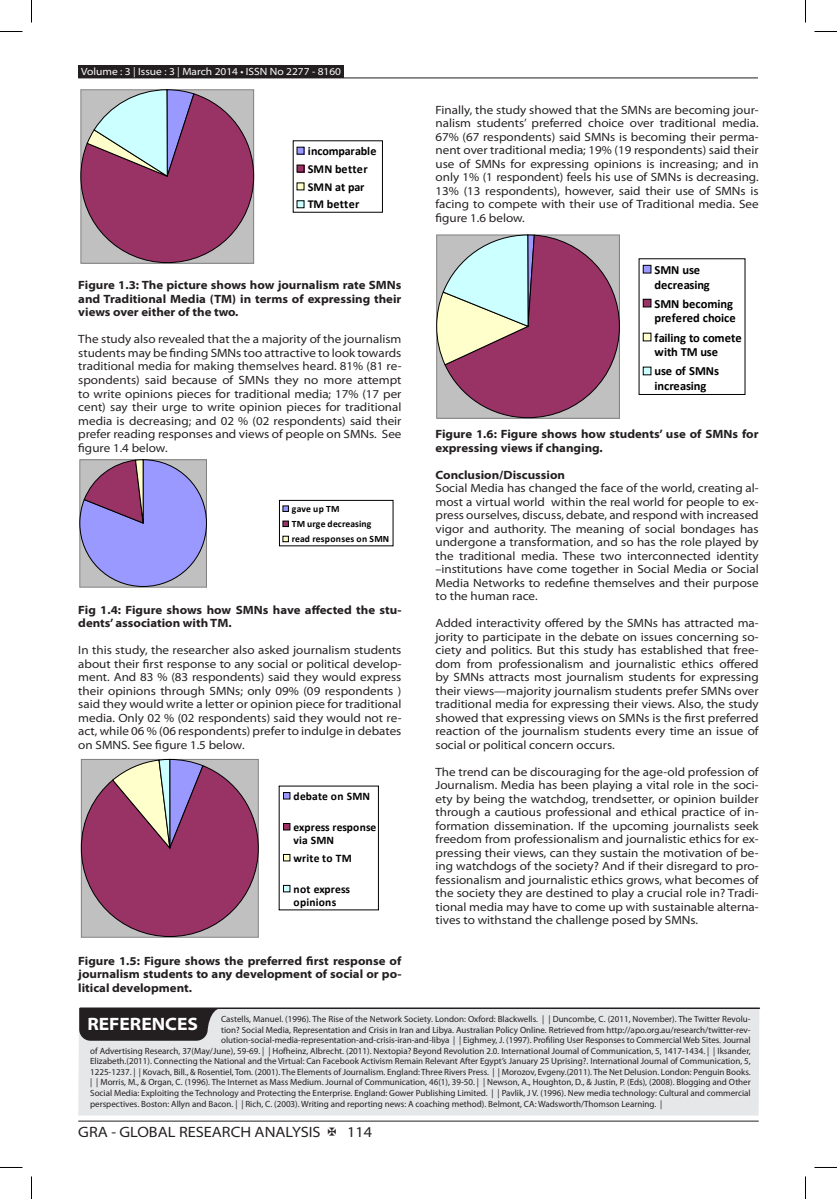
<style>
.page{position:relative;width:837px;height:1199px;background:#fff}
.page>*{position:absolute;margin:0;border:0;box-sizing:border-box;transform-origin:0 0}
.GRA_Bold{font:700 semi-expanded 18px "Myriad Pro";color:#fff}
.t1{font:semi-expanded 15px "Myriad Pro";color:#231f20}
.t2{font:700 12.45px/14.9px "Calibri";letter-spacing:-.015em;color:#000}
.t3{font:700 12.15px/17.9px "Calibri";color:#000}
.GRA_Body_Text{font:semi-expanded 12px/13.5px "Myriad Pro";color:#231f20;text-align:justify}
.GRA_Bold-2{font:700 semi-expanded 12px/13.5px "Myriad Pro";color:#231f20;text-align:justify}
.t4{font:700 11.55px/13.6px "Calibri";letter-spacing:.02em;color:#000}
.t5{font:semi-expanded 10.5px "Myriad Pro";color:#fff}
.t6{font:700 9.6px/15.1px "Calibri";letter-spacing:.01em;color:#000}
.t7{font:9px "Myriad Pro";color:#231f20}
</style>
<div class="page">
<hr style="left:78px;top:1120px;width:681px;height:1px;background:#231f20">
<div style="left:78px;top:65px;width:266px;height:13px;background:#231f20"></div>
<hr style="left:78px;top:78px;width:680px;height:1px;background:#231f20">
<div style="left:78px;top:1007px;width:681px;height:108px;background:#e6e7e9"></div>
<hr style="left:80px;top:1007px;width:679px;height:1px;background:#231f20">
<svg style="left:79px;top:1008px;width:142px;height:32px;background:#343031"></svg>
<svg style="left:80px;top:89px;width:174px;height:174px;background:#a36e8e"></svg>
<div style="left:297px;top:147px;width:7px;height:7px;background:#99f"></div>
<div style="left:297px;top:165px;width:7px;height:7px;background:#936"></div>
<div style="left:297px;top:183px;width:7px;height:7px;background:#ffc"></div>
<div style="left:297px;top:201px;width:7px;height:7px;background:#cff"></div>
<svg style="left:79px;top:459px;width:128px;height:128px;background:#9a8dd1"></svg>
<div style="left:279px;top:500px;width:114px;height:46px;border:1px solid #000"></div>
<svg style="left:283px;top:505px;width:6px;height:6px"></svg>
<div style="left:283px;top:520px;width:6px;height:7px;border:1px solid #000"></div>
<svg style="left:283px;top:536px;width:6px;height:6px"></svg>
<svg style="left:81px;top:758px;width:178px;height:179px;background:#a36485"></svg>
<div style="left:283px;top:792px;width:7px;height:7px;background:#99f"></div>
<div style="left:283px;top:792px;width:7px;height:7px;border:1px solid #000"></div>
<div style="left:283px;top:823px;width:7px;height:6px;background:#936"></div>
<div style="left:283px;top:823px;width:7px;height:7px;border:1px solid #000"></div>
<div style="left:283px;top:854px;width:7px;height:6px;background:#ffc"></div>
<div style="left:283px;top:854px;width:7px;height:7px;border:1px solid #000"></div>
<div style="left:283px;top:885px;width:7px;height:6px;background:#cff"></div>
<div style="left:283px;top:885px;width:7px;height:7px;border:1px solid #000"></div>
<svg style="left:436px;top:234px;width:184px;height:184px;background:#ac7f95"></svg>
<div style="left:643px;top:265px;width:8px;height:8px;background:#99f"></div>
<div style="left:643px;top:265px;width:8px;height:8px;border:1px solid #000"></div>
<div style="left:643px;top:299px;width:8px;height:8px;background:#936"></div>
<div style="left:643px;top:299px;width:8px;height:8px;border:1px solid #000"></div>
<div style="left:643px;top:333px;width:8px;height:8px;background:#ffc"></div>
<div style="left:643px;top:367px;width:8px;height:8px;background:#cff"></div>
<svg style="left:0;top:31px;width:22px;height:1px"></svg>
<svg style="left:814px;top:31px;width:23px;height:1px"></svg>
<svg style="left:0;top:1167px;width:22px;height:1px"></svg>
<svg style="left:814px;top:1167px;width:23px;height:1px"></svg>
<svg style="left:31px;top:0;width:1px;height:22px"></svg>
<svg style="left:31px;top:1176px;width:1px;height:22px"></svg>
<svg style="left:805px;top:0;width:1px;height:22px"></svg>
<svg style="left:805px;top:1176px;width:1px;height:22px"></svg>
<p class="t5" style="left:81px;top:65px;width:261px">Volume : 3 | Issue : 3 | March 2014 • ISSN No 2277 - 8160</p>
<p class="t3" style="left:308px;top:142px;width:70px">incomparable<br>SMN better<br>SMN at par<br>TM better</p>
<p class="GRA_Bold-2" style="left:78px;top:279px;width:325px">Figure 1.3: The picture shows how journalism rate SMNs and Traditional Media (TM) in terms of expressing their views over either of the two.</p>
<p class="GRA_Body_Text" style="left:78px;top:333px;width:325px">The study also revealed that the a majority of the journalism students may be finding SMNs too attractive to look towards traditional media for making themselves heard. 81% (81 re&shy;spondents) said because of SMNs they no more attempt to write opinions pieces for traditional media; 17% (17 per cent) say their urge to write opinion pieces for traditional media is decreasing; and 02 % (02 respondents) said their prefer reading responses and views of people on SMNs. See figure 1.4 below.</p>
<p class="t6" style="left:292px;top:501px;width:99px">gave up TM<br>TM urge decreasing read responses on SMN</p>
<p class="GRA_Bold-2" style="left:78px;top:603px;width:325px">Fig 1.4: Figure shows how SMNs have affected the stu&shy;dents’ association with TM.</p>
<p class="GRA_Body_Text" style="left:78px;top:643px;width:325px">In this study, the researcher also asked journalism students about their first response to any social or political develop&shy;ment. And 83 % (83 respondents) said they would express their opinions through SMNs; only 09% (09 respondents ) said they would write a letter or opinion piece for traditional media. Only 02 % (02 respondents) said they would not re&shy;act, while 06 % (06 respondents) prefer to indulge in debates on SMNS. See figure 1.5 below.</p>
<p class="t4" style="left:294px;top:789px;width:78px">debate on SMN</p>
<p class="t4" style="left:294px;top:820px;width:84px">express response via SMN</p>
<p class="t4" style="left:294px;top:850px;width:60px">write to TM</p>
<p class="t4" style="left:294px;top:881px;width:58px">not express opinions</p>
<p class="GRA_Bold-2" style="left:78px;top:954px;width:325px">Figure 1.5: Figure shows the preferred first response of journalism students to any development of social or po&shy;litical development.</p>
<p class="GRA_Body_Text" style="left:435px;top:103px;width:325px">Finally, the study showed that the SMNs are becoming jour&shy;nalism students’ preferred choice over traditional media.<br>67% (67 respondents) said SMNs is becoming their perma&shy;nent over traditional media; 19% (19 respondents) said their use of SMNs for expressing opinions is increasing; and in only 1% (1 respondent) feels his use of SMNs is decreasing.<br>13% (13 respondents), however, said their use of SMNs is facing to compete with their use of Traditional media. See figure 1.6 below.</p>
<p class="t2" style="left:654px;top:262px;width:57px">SMN use decreasing</p>
<p class="t2" style="left:654px;top:296px;width:83px">SMN becoming prefered choice</p>
<p class="t2" style="left:654px;top:330px;width:89px">failing to comete with TM use</p>
<p class="t2" style="left:654px;top:364px;width:66px">use of SMNs increasing</p>
<p class="GRA_Bold-2" style="left:435px;top:427px;width:325px">Figure 1.6: Figure shows how students’ use of SMNs for expressing views if changing.</p>
<p class="GRA_Bold-2" style="left:435px;top:468px;width:131px">Conclusion/Discussion</p>
<p class="GRA_Body_Text" style="left:435px;top:481px;width:325px">Social Media has changed the face of the world, creating al&shy;most a virtual world within the real world for people to ex&shy;press ourselves, discuss, debate, and respond with increased vigor and authority. The meaning of social bondages has undergone a transformation, and so has the role played by the traditional media. These two interconnected identity –institutions have come together in Social Media or Social Media Networks to redefine themselves and their purpose to the human race.</p>
<p class="GRA_Body_Text" style="left:435px;top:616px;width:325px">Added interactivity offered by the SMNs has attracted ma&shy;jority to participate in the debate on issues concerning so&shy;ciety and politics. But this study has established that free&shy;dom from professionalism and journalistic ethics offered by SMNs attracts most journalism students for expressing their views—majority journalism students prefer SMNs over traditional media for expressing their views. Also, the study showed that expressing views on SMNs is the first preferred reaction of the journalism students every time an issue of social or political concern occurs.</p>
<p class="GRA_Body_Text" style="left:435px;top:765px;width:325px">The trend can be discouraging for the age-old profession of Journalism. Media has been playing a vital role in the soci&shy;ety by being the watchdog, trendsetter, or opinion builder through a cautious professional and ethical practice of in&shy;formation dissemination. If the upcoming journalists seek freedom from professionalism and journalistic ethics for ex&shy;pressing their views, can they sustain the motivation of be&shy;ing watchdogs of the society? And if their disregard to pro&shy;fessionalism and journalistic ethics grows, what becomes of the society they are destined to play a crucial role in? Tradi&shy;tional media may have to come up with sustainable alterna&shy;tives to withstand the challenge posed by SMNs.</p>
<p class="GRA_Bold" style="left:87px;top:1013px;width:112px">REFERENCES</p>
<p class="t7" style="left:221px;top:1014px;width:531px">Castells, Manuel. (1996). The Rise of the Network Society. London: Oxford: Blackwells. | | Duncombe, C. (2011, November). The Twitter Revolu-</p>
<p class="t7" style="left:221px;top:1024px;width:531px">tion? Social Media, Representation and Crisis in Iran and Libya. Australian Policy Online. Retrieved from http://apo.org.au/research/twitter-rev-</p>
<p class="t7" style="left:221px;top:1035px;width:531px">olution-social-media-representation-and-crisis-iran-and-libya | | Eighmey, J. (1997). Profiling User Responses to Commercial Web Sites. Journal</p>
<p class="t7" style="left:90px;top:1045px;width:662px">of Advertising Research, 37(May/June), 59-69. | | Hofheinz, Albrecht. (2011). Nextopia? Beyond Revolution 2.0. International Journal of Communication, 5, 1417-1434. | | Iksander,</p>
<p class="t7" style="left:90px;top:1056px;width:662px">Elizabeth.(2011). Connecting the National and the Virtual: Can Facebook Activism Remain Relevant After Egypt’s January 25 Uprising?. International Journal of Communication, 5,</p>
<p class="t7" style="left:90px;top:1066px;width:662px">1225-1237. | | Kovach, Bill., &amp; Rosentiel, Tom. (2001). The Elements of Journalism. England: Three Rivers Press. | | Morozov, Evgeny.(2011). The Net Delusion. London: Penguin Books.</p>
<p class="t7" style="left:90px;top:1077px;width:662px">| | Morris, M., &amp; Organ, C. (1996). The Internet as Mass Medium. Journal of Communication, 46(1), 39-50. | | Newson, A., Houghton, D., &amp; Justin, P. (Eds), (2008). Blogging and Other</p>
<p class="t7" style="left:90px;top:1087px;width:662px">Social Media: Exploiting the Technology and Protecting the Enterprise. England: Gower Publishing Limited. | | Pavlik, J V. (1996). New media technology: Cultural and commercial</p>
<p class="t7" style="left:90px;top:1098px;width:573px">perspectives. Boston: Allyn and Bacon. | | Rich, C. (2003). Writing and reporting news: A coaching method). Belmont, CA: Wadsworth/Thomson Learning. |</p>
<p class="t1" style="left:78px;top:1123px;width:244px">GRA - GLOBAL RESEARCH ANALYSIS</p>
<p class="t1" style="left:347px;top:1123px;width:27px">114</p>
</div>
